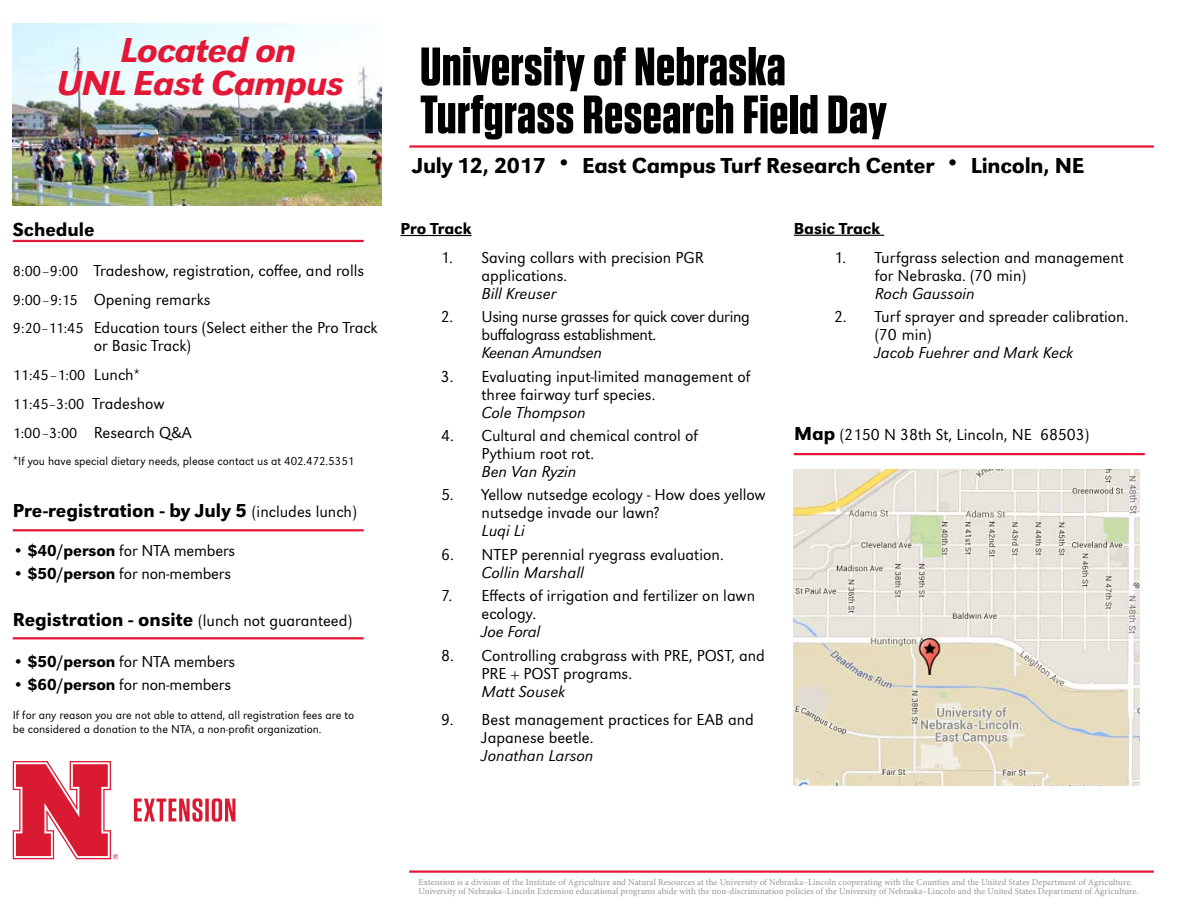
<style>
.page{position:relative;width:1188px;height:918px;background:#fff}
.page>*{position:absolute;margin:0;border:0;box-sizing:border-box;transform-origin:0 0}
.t1{font:700 54px/48px "Tungsten";letter-spacing:.01em;color:#000}
.t2{font:36px/33px "URW Grotesk Med Ita";letter-spacing:-.025em;color:#e31837;text-align:center}
.t3{font:500 22.5px "URW Grotesk";letter-spacing:-.01em;color:#000}
.t4{font:500 19.5px "URW Grotesk";color:#000}
.t5{font:300 16.5px/18px "URW Grotesk";color:#000}
.t6{font:italic 300 16.5px "URW Grotesk";color:#000}
.t7{font:300 16.5px/18px "URW Grotesk";letter-spacing:-.025em;color:#000}
.t8{font:500 16.5px "URW Grotesk";color:#000}
.t9{font:italic 300 16.5px "URW Grotesk";letter-spacing:-.025em;color:#000}
.t10{font:300 15px/28.8px "URW Grotesk";color:#000}
.t11{font:300 12px/14.4px "URW Grotesk";color:#000}
.t12{font:9px/9px "Minion Pro";letter-spacing:.01em;color:#939598}
.s1{font-size:15px}
.s2{font-size:16.5px}
.s3{font-size:13.5px}
.s4{font-weight:300;font-size:16.5px}
.s5{font-weight:700}
.s6{font-weight:500}
.s7{font-weight:500;font-size:19.5px}
</style>
<div class="page">
<img style="left:13px;top:23px;width:369px;height:183px">
<hr style="left:794px;top:453px;width:351px;height:2px;background:#e31837">
<hr style="left:13px;top:240px;width:351px;height:2px;background:#e31837">
<hr style="left:400px;top:235px;width:72px;height:1px;background:#000">
<hr style="left:13px;top:529px;width:351px;height:2px;background:#e31837">
<hr style="left:13px;top:637px;width:351px;height:2px;background:#e31837">
<hr style="left:794px;top:235px;width:90px;height:1px;background:#000">
<hr style="left:409px;top:870px;width:745px;height:3px;background:#e31837">
<hr style="left:409px;top:145px;width:745px;height:3px;background:#e31837">
<img style="left:794px;top:469px;width:345px;height:317px">
<svg style="left:134px;top:798px;width:102px;height:24px"></svg>
<svg style="left:13px;top:761px;width:105px;height:98px"></svg>
<h2 class="t2" style="left:57px;top:33px;width:289px">Located on<br>UNL East Campus</h2>
<p class="t4" style="left:13px;top:218px;width:83px">Schedule</p>
<p class="t5" style="left:13px;top:256px;width:366px;line-height:28.8px"><span class="s1">8:00–9:00</span> Tradeshow, registration, coffee, and rolls<br><span class="s1">9:00–9:15</span> Opening remarks<br><span class="s1">9:20–11:45</span> Education tours (Select either the Pro Track</p>
<p class="t5" style="left:94px;top:337px;width:99px">or Basic Track)</p>
<p class="t10" style="left:13px;top:361px;width:153px">11:45–1:00 <span class="s2">Lunch*<br></span>11:45–3:00 <span class="s2">Tradeshow</span></p>
<p class="t5" style="left:13px;top:423px;width:181px"><span class="s1">1:00–3:00</span> Research Q&amp;A</p>
<p class="t11" style="left:13px;top:454px;width:343px"><span class="s3">*</span>If you have special dietary needs, please contact us at 402.472.5351</p>
<p class="t4" style="left:13px;top:499px;width:346px">Pre-registration - by July 5 <span class="s4">(includes lunch)</span></p>
<p class="t5" style="left:13px;top:541px;width:224px"><span class="s5">•</span> <span class="s6">$40/person</span> for NTA members</p>
<p class="t5" style="left:13px;top:565px;width:220px"><span class="s5">•</span> <span class="s6">$50/person</span> for non-members</p>
<p class="t5" style="left:13px;top:612px;width:341px"><span class="s7">Registration - onsite</span> (lunch not guaranteed)</p>
<p class="t5" style="left:13px;top:652px;width:224px"><span class="s5">•</span> <span class="s6">$50/person</span> for NTA members</p>
<p class="t5" style="left:13px;top:676px;width:220px"><span class="s5">•</span> <span class="s6">$60/person</span> for non-members</p>
<p class="t11" style="left:13px;top:708px;width:343px">If for any reason you are not able to attend, all registration fees are to be considered a donation to the NTA, a non-profit organization.</p>
<h1 class="t1" style="left:420px;top:44px;width:468px">University of Nebraska<br>Turfgrass Research Field Day</h1>
<h3 class="t3" style="left:412px;top:152px;width:674px">July 12, 2017 • East Campus Turf Research Center • Lincoln, NE</h3>
<p class="t8" style="left:400px;top:219px;width:73px">Pro Track</p>
<p class="t5" style="left:481px;top:249px;width:224px;text-indent:-41px">1. Saving collars with precision PGR applications.</p>
<p class="t6" style="left:481px;top:284px;width:76px">Bill Kreuser</p>
<p class="t7" style="left:481px;top:308px;width:270px;text-indent:-41px">2. Using nurse grasses for quick cover during buffalograss establishment.</p>
<p class="t9" style="left:481px;top:343px;width:122px">Keenan Amundsen</p>
<p class="t5" style="left:482px;top:367px;width:270px;text-indent:-41px">3. Evaluating input-limited management of three fairway turf species.</p>
<p class="t6" style="left:482px;top:403px;width:106px">Cole Thompson</p>
<p class="t5" style="left:482px;top:427px;width:218px;text-indent:-41px">4. Cultural and chemical control of<br>Pythium root rot.</p>
<p class="t6" style="left:482px;top:462px;width:96px">Ben Van Ryzin</p>
<p class="t5" style="left:482px;top:486px;width:286px;text-indent:-41px">5. Yellow nutsedge ecology - How does yellow nutsedge invade our lawn?</p>
<p class="t6" style="left:482px;top:522px;width:45px">Luqi Li</p>
<p class="t5" style="left:441px;top:546px;width:284px">6. NTEP perennial ryegrass evaluation.</p>
<p class="t6" style="left:482px;top:563px;width:104px">Collin Marshall</p>
<p class="t5" style="left:482px;top:587px;width:275px;text-indent:-41px">7. Effects of irrigation and fertilizer on lawn ecology.</p>
<p class="t6" style="left:482px;top:622px;width:60px">Joe Foral</p>
<p class="t5" style="left:482px;top:646px;width:285px;text-indent:-41px">8. Controlling crabgrass with PRE, POST, and<br>PRE + POST programs.</p>
<p class="t6" style="left:482px;top:682px;width:85px">Matt Sousek</p>
<p class="t5" style="left:482px;top:711px;width:274px;text-indent:-41px">9. Best management practices for EAB and<br>Japanese beetle.</p>
<p class="t6" style="left:482px;top:747px;width:113px">Jonathan Larson</p>
<p class="t8" style="left:794px;top:219px;width:88px">Basic Track</p>
<p class="t5" style="left:875px;top:248px;width:251px;text-indent:-41px">1. Turfgrass selection and management for Nebraska. (70 min)</p>
<p class="t6" style="left:875px;top:284px;width:101px">Roch Gaussoin</p>
<p class="t5" style="left:875px;top:308px;width:255px;text-indent:-41px">2. Turf sprayer and spreader calibration. (70 min)</p>
<p class="t6" style="left:875px;top:343px;width:200px">Jacob Fuehrer and Mark Keck</p>
<p class="t5" style="left:794px;top:426px;width:297px"><span class="s7">Map</span> (2150 N 38th St, Lincoln, NE 68503)</p>
<p class="t12" style="left:418px;top:878px;width:721px">Extension is a division of the Institute of Agriculture and Natural Resources at the University of Nebraska–Lincoln cooperating with the Counties and the United States Department of Agriculture.<br>University of Nebraska–Lincoln Extension educational programs abide with the non-discrimination policies of the University of Nebraska–Lincoln and the United States Department of Agriculture.</p>
</div>
